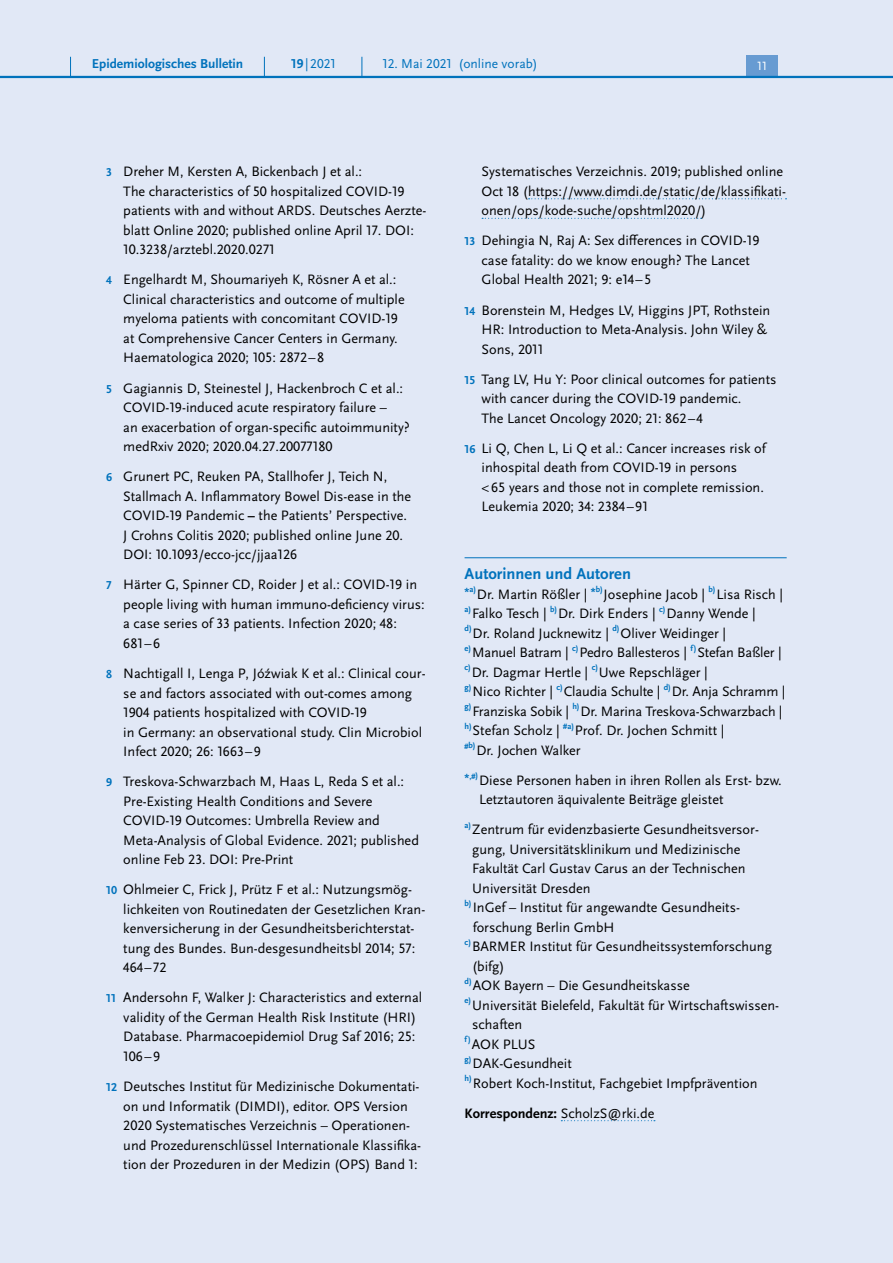
<style>
.page{position:relative;width:893px;height:1263px;background:#fff}
.page>*{position:absolute;margin:0;border:0;box-sizing:border-box;transform-origin:0 0}
.H4_-_Anhang_allerers{font:700 16.5px "Scala Sans Pro";color:#0072bc}
.P_-_Anhang{font:14.25px/19.5px "Scala Sans Pro";color:#000}
.P_-_Anhang-2{font:700 14.25px "Scala Sans Pro";color:#000}
.t1{font:13.5px "Scala Sans Pro";color:#0072bc}
.t2{font:700 13.5px "Scala Sans Pro";color:#0072bc}
.t3{font:12.45px "Scala Sans Pro";color:#fff}
.s1{font-weight:700}
.s2{font-weight:700;font-size:12px;color:#0072bc}
.s3{font-family:"Arial";font-weight:700;font-size:12.75px;color:#0072bc}
.s4{font-weight:400}
</style>
<div class="page">
<div style="left:0;top:78px;width:893px;height:1185px;background:#e1e8f6"></div>
<svg style="left:529px;top:198px;width:257px;height:1px"></svg>
<svg style="left:482px;top:218px;width:220px;height:1px"></svg>
<hr style="left:465px;top:557px;width:322px;height:1px;background:#0072bc">
<svg style="left:561px;top:1120px;width:94px;height:1px"></svg>
<div style="left:0;top:0;width:893px;height:77px;background:#e1e8f6"></div>
<div style="left:746px;top:55px;width:32px;height:21px;background:#679bd2"></div>
<hr style="left:0;top:76px;width:893px;height:2px;background:#0072bc">
<svg style="left:70px;top:57px;width:1px;height:19px"></svg>
<svg style="left:264px;top:57px;width:1px;height:19px"></svg>
<svg style="left:362px;top:57px;width:1px;height:19px"></svg>
<p class="t2" style="left:92px;top:55px;width:153px">Epidemiologisches Bulletin</p>
<p class="t1" style="left:291px;top:55px;width:46px"><span class="s1">19</span> |2021</p>
<p class="t3" style="left:757px;top:59px;width:11px">11</p>
<p class="t1" style="left:383px;top:55px;width:157px">12. Mai 2021 (online vorab)</p>
<p class="P_-_Anhang" style="left:123px;top:162px;width:305px;text-indent:-17px"><span class="s2">3</span> Dreher M, Kersten A, Bickenbach J et al.:<br>The characteristics of 50 hospitalized COVID-19 patients with and without ARDS. Deutsches Aerzte&shy;blatt Online 2020; published online April 17. DOI:<br>10.3238/arztebl.2020.0271</p>
<p class="P_-_Anhang" style="left:123px;top:270px;width:283px;text-indent:-17px"><span class="s2">4</span> Engelhardt M, Shoumariyeh K, Rösner A et al.:<br>Clinical characteristics and outcome of multiple myeloma patients with concomitant COVID-19 at Comprehensive Cancer Centers in Germany.<br>Haematologica 2020; 105: 2872–8</p>
<p class="P_-_Anhang" style="left:123px;top:378px;width:288px;text-indent:-17px"><span class="s2">5</span> Gagiannis D, Steinestel J, Hackenbroch C et al.:<br>COVID-19-induced acute respiratory failure –<br>an exacerbation of organ-specific autoimmunity? medRxiv 2020; 2020.04.27.20077180</p>
<p class="P_-_Anhang" style="left:123px;top:467px;width:289px;text-indent:-17px"><span class="s2">6</span> Grunert PC, Reuken PA, Stallhofer J, Teich N, Stallmach A. Inflammatory Bowel Dis-ease in the COVID-19 Pandemic <span class="s1">–</span> the Patients’ Perspective.<br>J Crohns Colitis 2020; published online June 20.<br>DOI: 10.1093/ecco-jcc/jjaa126</p>
<p class="P_-_Anhang" style="left:123px;top:575px;width:303px;text-indent:-17px"><span class="s2">7</span> Härter G, Spinner CD, Roider J et al.: COVID-19 in people living with human immuno-deficiency virus: a case series of 33 patients. Infection 2020; 48:<br>681–6</p>
<p class="P_-_Anhang" style="left:123px;top:664px;width:304px;text-indent:-17px"><span class="s2">8</span> Nachtigall I, Lenga P, Jóźwiak K et al.: Clinical cour&shy;se and factors associated with out-comes among 1904 patients hospitalized with COVID-19<br>in Germany: an observational study. Clin Microbiol Infect 2020; 26: 1663–9</p>
<p class="P_-_Anhang" style="left:123px;top:772px;width:297px;text-indent:-17px"><span class="s2">9</span> Treskova-Schwarzbach M, Haas L, Reda S et al.:<br>Pre-Existing Health Conditions and Severe COVID-19 Outcomes: Umbrella Review and Meta-Analysis of Global Evidence. 2021; published online Feb 23. DOI: Pre-Print</p>
<p class="P_-_Anhang" style="left:123px;top:880px;width:303px;text-indent:-17px"><span class="s2">10</span> Ohlmeier C, Frick J, Prütz F et al.: Nutzungsmög&shy;lichkeiten von Routinedaten der Gesetzlichen Kran&shy;kenversicherung in der Gesundheitsberichterstat&shy;tung des Bundes. Bun-desgesundheitsbl 2014; 57:<br>464–72</p>
<p class="P_-_Anhang" style="left:123px;top:988px;width:300px;text-indent:-17px"><span class="s2">11</span> Andersohn F, Walker J: Characteristics and external validity of the German Health Risk Institute (HRI)<br>Database. Pharmacoepidemiol Drug Saf 2016; 25:<br>106–9</p>
<p class="P_-_Anhang" style="left:123px;top:1077px;width:299px;text-indent:-17px"><span class="s2">12</span> Deutsches Institut für Medizinische Dokumentati&shy;on und Informatik (DIMDI), editor. OPS Version 2020 Systematisches Verzeichnis – Operationen&shy;und Prozedurenschlüssel Internationale Klassifika&shy;tion der Prozeduren in der Medizin (OPS) Band 1:</p>
<p class="P_-_Anhang" style="left:482px;top:162px;width:306px">Systematisches Verzeichnis. 2019; published online<br>Oct 18 (https://www.dimdi.de/static/de/klassifikati&shy;onen/ops/kode-suche/opshtml2020/)</p>
<p class="P_-_Anhang" style="left:482px;top:231px;width:279px;text-indent:-17px"><span class="s2">13</span> Dehingia N, Raj A: Sex differences in COVID-19 case fatality: do we know enough? The Lancet<br>Global Health 2021; 9: e14–5</p>
<p class="P_-_Anhang" style="left:482px;top:300px;width:290px;text-indent:-17px"><span class="s2">14</span> Borenstein M, Hedges LV, Higgins JPT, Rothstein<br>HR: Introduction to Meta-Analysis. John Wiley &amp;<br>Sons, 2011</p>
<p class="P_-_Anhang" style="left:482px;top:369px;width:296px;text-indent:-17px"><span class="s2">15</span> Tang LV, Hu Y: Poor clinical outcomes for patients with cancer during the COVID-19 pandemic.<br>The Lancet Oncology 2020; 21: 862–4</p>
<p class="P_-_Anhang" style="left:482px;top:438px;width:286px;text-indent:-17px"><span class="s2">16</span> Li Q, Chen L, Li Q et al.: Cancer increases risk of inhospital death from COVID-19 in persons<br>&lt;65 years and those not in complete remission.<br>Leukemia 2020; 34: 2384–91</p>
<h4 class="H4_-_Anhang_allerers" style="left:465px;top:564px;width:168px">Autorinnen und Autoren</h4>
<p class="P_-_Anhang" style="left:465px;top:584px;width:322px"><span class="s3">*</span><sup>a)</sup>Dr. Martin Rößler | <span class="s3">*</span><sup>b)</sup>Josephine Jacob | <sup>b)</sup>Lisa Risch | <sup>a)</sup>Falko Tesch | <sup>b)</sup>Dr. Dirk Enders | <sup>c)</sup>Danny Wende |<br><sup>d)</sup>Dr. Roland Jucknewitz | <sup>d)</sup>Oliver Weidinger |<br><sup>e)</sup>Manuel Batram | <sup>c)</sup>Pedro Ballesteros | <sup>f)</sup>Stefan Baßler | <sup>c)</sup>Dr. Dagmar Hertle | <sup>c)</sup>Uwe Repschläger |<br><sup>g)</sup>Nico Richter | <sup>c)</sup>Claudia Schulte | <sup>d)</sup>Dr. Anja Schramm | <sup>g)</sup>Franziska Sobik | <sup>h)</sup>Dr. Marina Treskova-Schwarzbach | <sup>h)</sup>Stefan Scholz | <sup>#</sup><sup>a)</sup>Prof. Dr. Jochen Schmitt |<br><sup>#</sup><sup>b)</sup>Dr. Jochen Walker</p>
<p class="P_-_Anhang" style="left:479px;top:770px;width:304px;text-indent:-15px"><span class="s3">*</span><sup>,#</sup><sup>)</sup> Diese Personen haben in ihren Rollen als Erst- bzw.<br>Letztautoren äquivalente Beiträge gleistet</p>
<p class="P_-_Anhang" style="left:472px;top:820px;width:288px;text-indent:-8px"><sup>a)</sup> Zentrum für evidenzbasierte Gesundheitsversor&shy;gung, Universitätsklinikum und Medizinische Fakultät Carl Gustav Carus an der Technischen Universität Dresden</p>
<p class="P_-_Anhang" style="left:473px;top:898px;width:268px;text-indent:-8px"><sup>b)</sup> InGef – Institut für angewandte Gesundheits&shy;forschung Berlin GmbH</p>
<p class="P_-_Anhang" style="left:472px;top:937px;width:301px;text-indent:-7px"><sup>c)</sup> BARMER Institut für Gesundheitssystemforschung (bifg)</p>
<p class="P_-_Anhang" style="left:465px;top:976px;width:227px"><sup>d)</sup> AOK Bayern – Die Gesundheitskasse</p>
<p class="P_-_Anhang" style="left:472px;top:995px;width:308px;text-indent:-8px"><sup>e)</sup> Universität Bielefeld, Fakultät für Wirtschaftswissen&shy;schaften</p>
<p class="P_-_Anhang" style="left:465px;top:1034px;width:72px"><sup>f)</sup> AOK PLUS</p>
<p class="P_-_Anhang" style="left:465px;top:1054px;width:109px"><sup>g)</sup> DAK-Gesundheit</p>
<p class="P_-_Anhang" style="left:465px;top:1073px;width:295px"><sup>h)</sup> Robert Koch-Institut, Fachgebiet Impfprävention</p>
<p class="P_-_Anhang-2" style="left:465px;top:1105px;width:191px">Korrespondenz: <span class="s4">ScholzS@rki.de</span></p>
</div>
